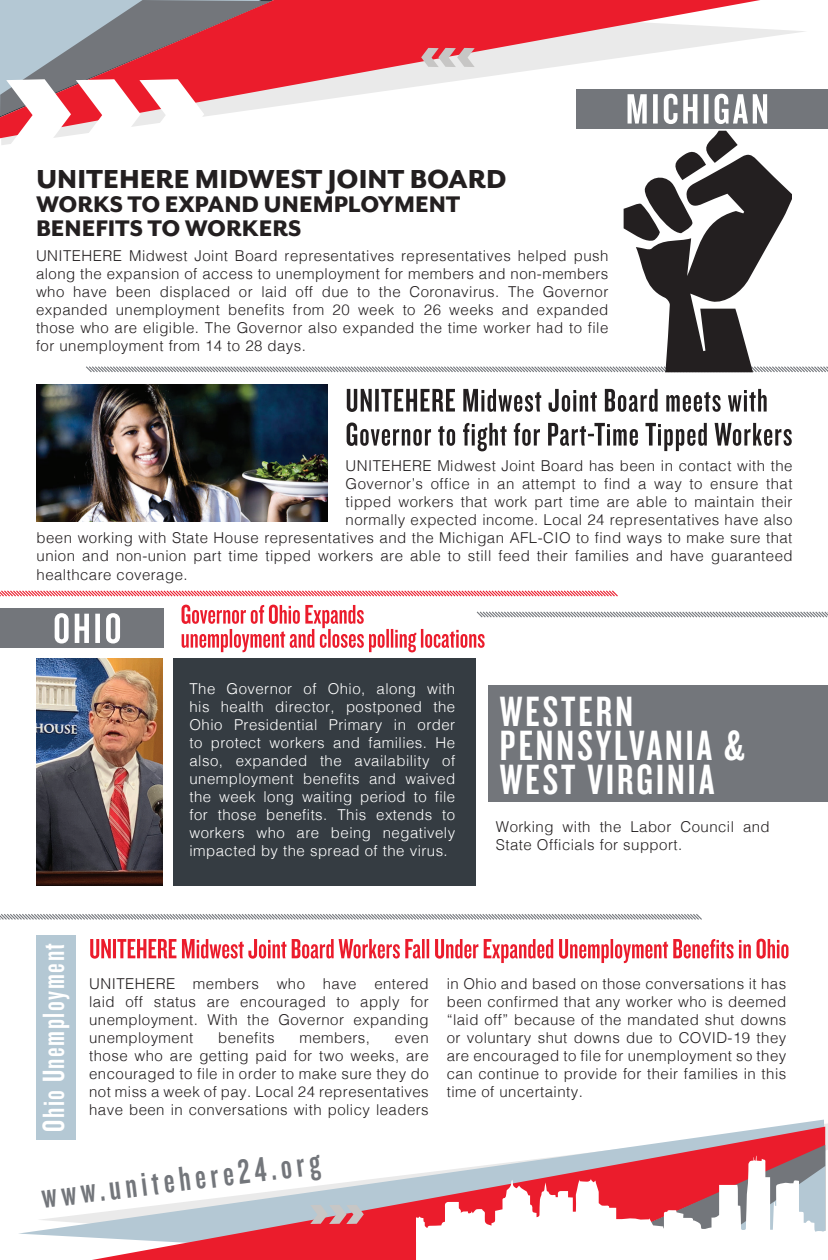
<style>
.page{position:relative;width:828px;height:1260px;background:#fff}
.page>*{position:absolute;margin:0;border:0;box-sizing:border-box;transform-origin:0 0}
.t1{font:44px/34px "Knockout HTF48 Featherweight";letter-spacing:.07em;color:#fff}
.t2{font:36px "Knockout HTF48 Featherweight";color:#73767b}
.t3{font:32px "Knockout HTF48 Featherweight";letter-spacing:.05em;color:#fff}
.t4{font:800 30px "Mr Eaves San OT";color:#231f20}
.t5{font:800 26px/24px "Mr Eaves San OT";color:#231f20}
.t6{font:300 15px/18px "Helvetica";letter-spacing:.03em;color:#231f20;text-align:justify}
.t7{font:300 15px/18px "Helvetica";letter-spacing:.03em;color:#fff;text-align:justify}
</style>
<div class="page">
<div style="left:173px;top:658px;width:303px;height:228px;background:#353c42"></div>
<svg style="left:19px;top:1120px;width:805px;height:118px"></svg>
<svg style="left:92px;top:1127px;width:733px;height:133px"></svg>
<svg style="left:310px;top:1205px;width:54px;height:19px"></svg>
<svg style="left:416px;top:1145px;width:412px;height:115px"></svg>
<img style="left:36px;top:385px;width:292px;height:136px">
<svg style="left:0;top:590px;width:618px;height:7px"></svg>
<svg style="left:0;top:914px;width:702px;height:6px"></svg>
<div style="left:0;top:609px;width:163px;height:39px;background:#73767b"></div>
<div style="left:489px;top:685px;width:339px;height:117px;background:#73767b"></div>
<div style="left:37px;top:935px;width:39px;height:205px;background:#b4c8d4"></div>
<svg style="left:55px;top:613px;width:65px;height:31px"></svg>
<svg style="left:0;top:0;width:828px;height:373px"></svg>
<img style="left:36px;top:658px;width:126px;height:228px">
<svg style="left:347px;top:422px;width:445px;height:29px"></svg>
<svg style="left:347px;top:389px;width:420px;height:23px"></svg>
<svg style="left:90px;top:939px;width:699px;height:24px"></svg>
<svg style="left:182px;top:605px;width:646px;height:47px"></svg>
<h3 class="t4" style="left:36px;top:163px;width:472px">UNITEHERE MIDWEST JOINT BOARD</h3>
<h3 class="t5" style="left:36px;top:193px;width:426px">WORKS TO EXPAND UNEMPLOYMENT<br>BENEFITS TO WORKERS</h3>
<p class="t6" style="left:36px;top:246px;width:574px">UNITEHERE Midwest Joint Board representatives representatives helped push along the expansion of access to unemployment for members and non-members who have been displaced or laid off due to the Coronavirus. The Governor expanded unemployment benefits from 20 week to 26 weeks and expanded those who are eligible. The Governor also expanded the time worker had to file for unemployment from 14 to 28 days.</p>
<p class="t6" style="left:346px;top:455px;width:449px">UNITEHERE Midwest Joint Board has been in contact with the</p>
<p class="t6" style="left:346px;top:473px;width:448px">Governor’s office in an attempt to find a way to ensure that</p>
<p class="t6" style="left:346px;top:491px;width:448px">tipped workers that work part time are able to maintain their</p>
<p class="t6" style="left:346px;top:509px;width:448px">normally expected income. Local 24 representatives have also</p>
<p class="t6" style="left:37px;top:527px;width:757px">been working with State House representatives and the Michigan AFL-CIO to find ways to make sure that</p>
<p class="t6" style="left:37px;top:545px;width:758px">union and non-union part time tipped workers are able to still feed their families and have guaranteed</p>
<p class="t6" style="left:37px;top:564px;width:153px">healthcare coverage.</p>
<p class="t7" style="left:189px;top:679px;width:267px">The Governor of Ohio, along with his health director, postponed the Ohio Presidential Primary in order to protect workers and families. He also, expanded the availability of unemployment benefits and waived the week long waiting period to file for those benefits. This extends to workers who are being negatively impacted by the spread of the virus.</p>
<h1 class="t1" style="left:500px;top:695px;width:246px">WESTERN<br>PENNSYLVANIA &amp;<br>WEST VIRGINIA</h1>
<p class="t6" style="left:496px;top:817px;width:275px">Working with the Labor Council and<br>State Officials for support.</p>
<h3 class="t3" style="left:37px;top:1132px;width:190px;rotate:-90deg">Ohio Unemployment</h3>
<p class="t6" style="left:89px;top:974px;width:341px">UNITEHERE members who have entered laid off status are encouraged to apply for unemployment. With the Governor expanding unemployment</p>
<p class="t6" style="left:218px;top:1028px;width:58px">benefits</p>
<p class="t6" style="left:299px;top:1028px;width:72px">members,</p>
<p class="t6" style="left:89px;top:1028px;width:341px;text-indent:306px">even those who are getting paid for two weeks, are encouraged to file in order to make sure they do not miss a week of pay. Local 24 representatives have been in conversations with policy leaders</p>
<p class="t6" style="left:447px;top:974px;width:341px">in Ohio and based on those conversations it has been confirmed that any worker who is deemed “laid off” because of the mandated shut downs or voluntary shut downs due to COVID-19 they are encouraged to file for unemployment so they can continue to provide for their families in this time of uncertainty.</p>
<h2 class="t2" style="left:39px;top:1179px;width:282px;rotate:-7deg">www.unitehere24.org</h2>
</div>
